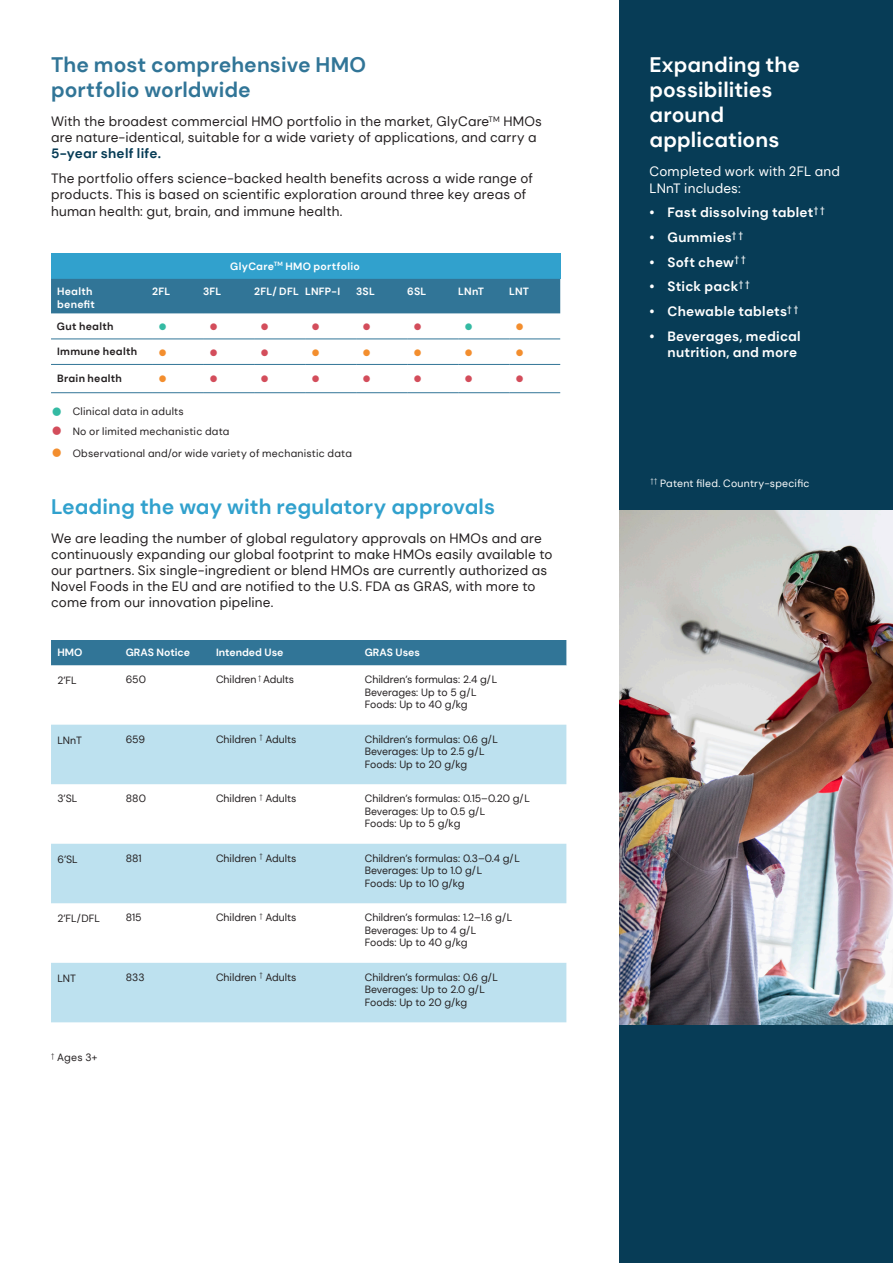
<style>
.page{position:relative;width:893px;height:1263px;background:#fff}
.page>*{position:absolute;margin:0;border:0;box-sizing:border-box;transform-origin:0 0}
.t1{font:700 24px "DM Sans";color:#d34d5b}
.t2{font:700 24px "DM Sans";color:#f38e2e}
.t3{font:700 24px "DM Sans";color:#34baa3}
.t4{font:700 21px/25.2px "DM Sans";letter-spacing:.005em;color:#fff}
.t5{font:700 21px/25.2px "DM Sans";letter-spacing:.005em;color:#317597}
.t6{font:700 21px "DM Sans";letter-spacing:.005em;color:#31a1cd}
.t7{font:13.5px/16.2px "DM Sans";letter-spacing:.015em;color:#231f20}
.t8{font:700 13.5px/16.2px "DM Sans";letter-spacing:.015em;color:#fff;text-align:right}
.t9{font:13.5px/16.2px "DM Sans";letter-spacing:.015em;color:#fff}
.t10{font:700 13.5px "DM Sans";letter-spacing:.02em;color:#073c56}
.t11{font:10.5px/12.6px "DM Sans";color:#231f20}
.t12{font:700 10.5px/12.6px "DM Sans";letter-spacing:.02em;color:#fff}
.t13{font:10.5px "DM Sans";letter-spacing:.025em;color:#231f20}
.t14{font:10.5px "DM Sans";letter-spacing:.02em;color:#231f20}
.t15{font:700 10.5px "DM Sans";letter-spacing:.03em;color:#231f20}
.t16{font:10.5px "DM Sans";letter-spacing:.025em;color:#fff}
.t17{font:700 10.5px "DM Sans";color:#fff}
.s1{color:#d34d5b}
.s2{color:#f38e2e}
.s3{font-weight:700;font-size:30px;color:#34baa3}
.s4{font-weight:700;font-size:30px;color:#f38e2e}
.s5{font-weight:700;font-size:30px;color:#d34d5b}
</style>
<div class="page">
<div style="left:620px;top:0;width:273px;height:1263px;background:#073c56"></div>
<div style="left:51px;top:640px;width:515px;height:25px;background:#317597"></div>
<svg style="left:51px;top:665px;width:515px;height:60px"></svg>
<svg style="left:51px;top:725px;width:515px;height:297px;fill:#bde1ef"></svg>
<div style="left:51px;top:253px;width:509px;height:26px;background:#31a1cd"></div>
<div style="left:51px;top:279px;width:509px;height:34px;background:#317597"></div>
<hr style="left:51px;top:339px;width:101px;height:1px;background:#317597">
<hr style="left:152px;top:339px;width:51px;height:1px;background:#317597">
<hr style="left:203px;top:339px;width:51px;height:1px;background:#317597">
<hr style="left:254px;top:339px;width:51px;height:1px;background:#317597">
<hr style="left:305px;top:339px;width:51px;height:1px;background:#317597">
<hr style="left:356px;top:339px;width:51px;height:1px;background:#317597">
<hr style="left:407px;top:339px;width:51px;height:1px;background:#317597">
<hr style="left:458px;top:339px;width:51px;height:1px;background:#317597">
<hr style="left:509px;top:339px;width:51px;height:1px;background:#317597">
<hr style="left:51px;top:364px;width:101px;height:1px;background:#317597">
<hr style="left:152px;top:364px;width:51px;height:1px;background:#317597">
<hr style="left:203px;top:364px;width:51px;height:1px;background:#317597">
<hr style="left:254px;top:364px;width:51px;height:1px;background:#317597">
<hr style="left:305px;top:364px;width:51px;height:1px;background:#317597">
<hr style="left:356px;top:364px;width:51px;height:1px;background:#317597">
<hr style="left:407px;top:364px;width:51px;height:1px;background:#317597">
<hr style="left:458px;top:364px;width:51px;height:1px;background:#317597">
<hr style="left:509px;top:364px;width:51px;height:1px;background:#317597">
<hr style="left:51px;top:392px;width:101px;height:1px;background:#317597">
<hr style="left:152px;top:392px;width:51px;height:1px;background:#317597">
<hr style="left:203px;top:392px;width:51px;height:1px;background:#317597">
<hr style="left:254px;top:392px;width:51px;height:1px;background:#317597">
<hr style="left:305px;top:392px;width:51px;height:1px;background:#317597">
<hr style="left:356px;top:392px;width:51px;height:1px;background:#317597">
<hr style="left:407px;top:392px;width:51px;height:1px;background:#317597">
<hr style="left:458px;top:392px;width:51px;height:1px;background:#317597">
<hr style="left:509px;top:392px;width:51px;height:1px;background:#317597">
<img style="left:620px;top:510px;width:273px;height:515px">
<h2 class="t5" style="left:51px;top:52px;width:317px">The most comprehensive HMO portfolio worldwide</h2>
<p class="t7" style="left:51px;top:113px;width:492px">With the broadest commercial HMO portfolio in the market, GlyCare<sup>TM</sup> HMOs are nature-identical, suitable for a wide variety of applications, and carry a</p>
<p class="t10" style="left:51px;top:145px;width:111px">5-year shelf life.</p>
<p class="t7" style="left:51px;top:170px;width:483px">The portfolio offers science-backed health benefits across a wide range of products. This is based on scientific exploration around three key areas of human health: gut, brain, and immune health.</p>
<p class="t12" style="left:230px;top:260px;width:131px">GlyCare<sup>TM</sup> HMO portfolio</p>
<p class="t12" style="left:57px;top:285px;width:39px">Health benefit</p>
<p class="t12" style="left:152px;top:285px;width:20px">2FL</p>
<p class="t12" style="left:203px;top:285px;width:20px">3FL</p>
<p class="t12" style="left:254px;top:285px;width:88px">2FL/ DFL LNFP-I</p>
<p class="t12" style="left:356px;top:285px;width:20px">3SL</p>
<p class="t12" style="left:407px;top:285px;width:21px">6SL</p>
<p class="t12" style="left:458px;top:285px;width:28px">LNnT</p>
<p class="t12" style="left:509px;top:285px;width:21px">LNT</p>
<p class="t15" style="left:57px;top:319px;width:58px">Gut health</p>
<h1 class="t3" style="left:158px;top:312px;width:62px">• <span class="s1">•</span></h1>
<h1 class="t1" style="left:260px;top:312px;width:62px">• •</h1>
<h1 class="t1" style="left:362px;top:312px;width:62px">• •</h1>
<h1 class="t3" style="left:464px;top:312px;width:62px">• <span class="s2">•</span></h1>
<p class="t15" style="left:57px;top:345px;width:82px">Immune health</p>
<h1 class="t2" style="left:158px;top:337px;width:62px">• <span class="s1">•</span></h1>
<h1 class="t1" style="left:260px;top:337px;width:62px">• <span class="s2">•</span></h1>
<h1 class="t2" style="left:362px;top:337px;width:62px">• •</h1>
<h1 class="t2" style="left:464px;top:337px;width:62px">• •</h1>
<p class="t15" style="left:57px;top:371px;width:66px">Brain health</p>
<h1 class="t2" style="left:158px;top:364px;width:62px">• <span class="s1">•</span></h1>
<h1 class="t1" style="left:260px;top:364px;width:62px">• •</h1>
<h1 class="t1" style="left:362px;top:364px;width:62px">• •</h1>
<h1 class="t1" style="left:464px;top:364px;width:62px">• •</h1>
<p class="t13" style="left:51px;top:405px;width:134px"><span class="s3">•</span> Clinical data in adults</p>
<p class="t14" style="left:51px;top:447px;width:302px"><span class="s4">•</span> Observational and/or wide variety of mechanistic data</p>
<p class="t13" style="left:51px;top:425px;width:180px"><span class="s5">•</span> No or limited mechanistic data</p>
<h2 class="t6" style="left:51px;top:493px;width:446px">Leading the way with regulatory approvals</h2>
<p class="t7" style="left:51px;top:530px;width:503px">We are leading the number of global regulatory approvals on HMOs and are continuously expanding our global footprint to make HMOs easily available to our partners. Six single-ingredient or blend HMOs are currently authorized as Novel Foods in the EU and are notified to the U.S. FDA as GRAS, with more to come from our innovation pipeline.</p>
<p class="t12" style="left:57px;top:646px;width:26px">HMO</p>
<p class="t17" style="left:126px;top:646px;width:66px">GRAS Notice</p>
<p class="t17" style="left:216px;top:646px;width:69px">Intended Use</p>
<p class="t17" style="left:365px;top:646px;width:57px">GRAS Uses</p>
<p class="t11" style="left:57px;top:674px;width:21px">2’FL</p>
<p class="t11" style="left:126px;top:673px;width:22px">650</p>
<p class="t11" style="left:216px;top:673px;width:80px">Children <sup>†</sup> Adults</p>
<p class="t11" style="left:365px;top:673px;width:134px">Children’s formulas: 2.4 g/L<br>Beverages: Up to 5 g/L<br>Foods: Up to 40 g/kg</p>
<p class="t11" style="left:57px;top:733px;width:26px">LNnT</p>
<p class="t11" style="left:126px;top:732px;width:21px">659</p>
<p class="t11" style="left:216px;top:732px;width:82px">Children <sup>†</sup> Adults</p>
<p class="t11" style="left:365px;top:732px;width:135px">Children’s formulas: 0.6 g/L<br>Beverages: Up to 2.5 g/L<br>Foods: Up to 20 g/kg</p>
<p class="t11" style="left:57px;top:792px;width:21px">3’SL</p>
<p class="t11" style="left:126px;top:792px;width:22px">880</p>
<p class="t11" style="left:216px;top:792px;width:82px">Children <sup>†</sup> Adults</p>
<p class="t11" style="left:365px;top:792px;width:167px">Children’s formulas: 0.15–0.20 g/L<br>Beverages: Up to 0.5 g/L<br>Foods: Up to 5 g/kg</p>
<p class="t11" style="left:57px;top:853px;width:22px">6’SL</p>
<p class="t11" style="left:126px;top:852px;width:17px">881</p>
<p class="t11" style="left:216px;top:852px;width:82px">Children <sup>†</sup> Adults</p>
<p class="t11" style="left:365px;top:852px;width:156px">Children’s formulas: 0.3–0.4 g/L<br>Beverages: Up to 1.0 g/L<br>Foods: Up to 10 g/kg</p>
<p class="t11" style="left:57px;top:912px;width:44px">2’FL/DFL</p>
<p class="t11" style="left:126px;top:911px;width:17px">815</p>
<p class="t11" style="left:216px;top:911px;width:82px">Children <sup>†</sup> Adults</p>
<p class="t11" style="left:365px;top:911px;width:149px">Children’s formulas: 1.2–1.6 g/L<br>Beverages: Up to 4 g/L<br>Foods: Up to 40 g/kg</p>
<p class="t11" style="left:57px;top:972px;width:20px">LNT</p>
<p class="t11" style="left:126px;top:971px;width:20px">833</p>
<p class="t11" style="left:216px;top:971px;width:82px">Children <sup>†</sup> Adults</p>
<p class="t11" style="left:365px;top:971px;width:135px">Children’s formulas: 0.6 g/L<br>Beverages: Up to 2.0 g/L<br>Foods: Up to 20 g/kg</p>
<p class="t11" style="left:51px;top:1051px;width:48px"><sup>†</sup> Ages 3+</p>
<h2 class="t4" style="left:649px;top:52px;width:152px">Expanding the possibilities around applications</h2>
<p class="t9" style="left:649px;top:164px;width:192px">Completed work with 2FL and<br>LNnT includes:</p>
<p class="t8" style="left:649px;top:204px;width:177px">• Fast dissolving tablet<sup>†</sup> <sup>†</sup></p>
<p class="t8" style="left:649px;top:229px;width:95px">• Gummies<sup>†</sup> <sup>†</sup></p>
<p class="t8" style="left:649px;top:254px;width:98px">• Soft chew<sup>†</sup> <sup>†</sup></p>
<p class="t8" style="left:649px;top:279px;width:102px">• Stick pack<sup>†</sup> <sup>†</sup></p>
<p class="t8" style="left:649px;top:303px;width:150px">• Chewable tablets<sup>†</sup> <sup>†</sup></p>
<p class="t8" style="left:649px;top:328px;width:153px">• Beverages, medical nutrition, and more</p>
<p class="t16" style="left:651px;top:477px;width:160px"><sup>††</sup> Patent filed. Country-specific</p>
</div>
